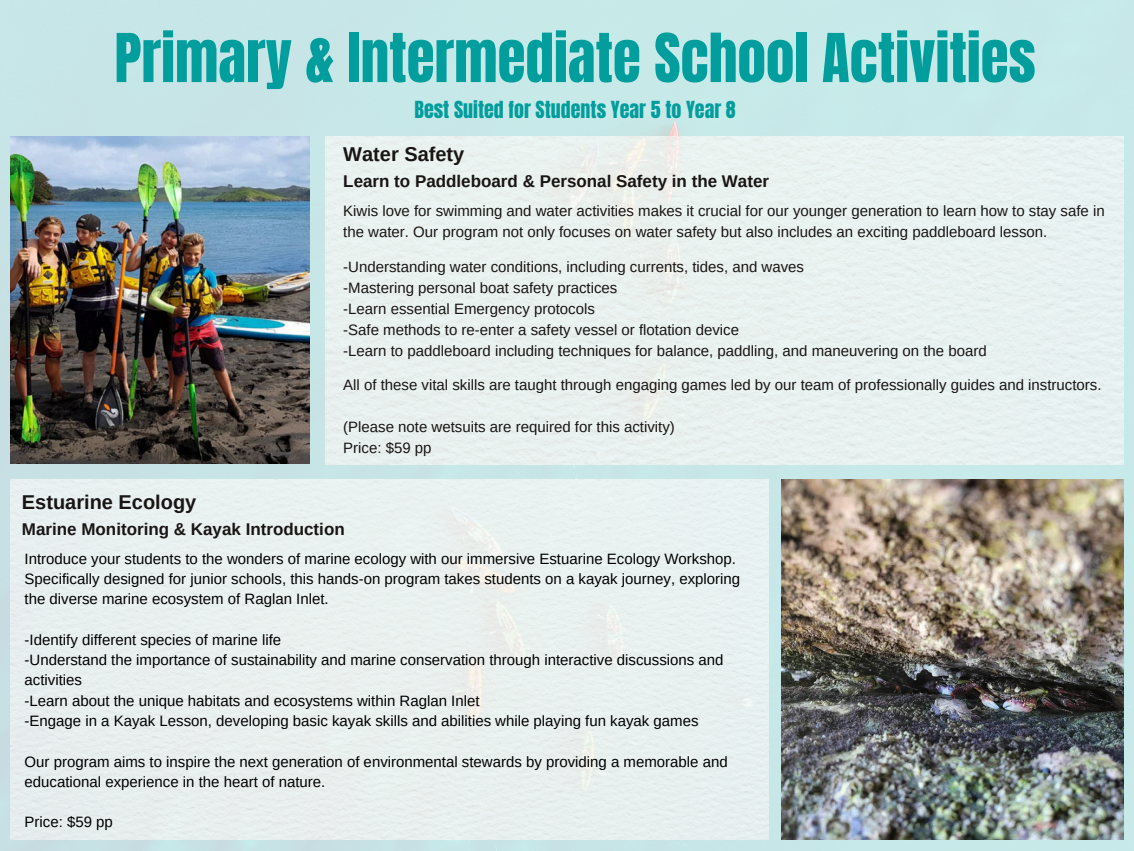
<style>
.page{position:relative;width:1134px;height:851px;background:#fff}
.page>*{position:absolute;margin:0;border:0;box-sizing:border-box;transform-origin:0 0}
.t1{font:57.2px "Anton";color:#029d9d}
.t2{font:20px "Anton";color:#029d9d}
.t3{font:700 20px "Arimo";color:#181514}
.t4{font:700 17px "Arimo";color:#181514}
.t5{font:15px/20.2px "Arimo";color:#000}
.t6{font:15px/21px "Arimo";color:#181514}
</style>
<div class="page">
<div style="left:0;top:0;width:1134px;height:850px;background:#c7e8e8"></div>
<div style="left:11px;top:479px;width:757px;height:360px;background:#e9f0ef"></div>
<img style="left:781px;top:479px;width:342px;height:360px">
<div style="left:326px;top:137px;width:797px;height:327px;background:#e9f1ef"></div>
<img style="left:11px;top:137px;width:299px;height:327px">
<p class="t1" style="left:114px;top:17px;width:923px">Primary &amp; Intermediate School Activities</p>
<p class="t2" style="left:414px;top:95px;width:323px">Best Suited for Students Year 5 to Year 8</p>
<p class="t3" style="left:343px;top:143px;width:123px">Water Safety</p>
<p class="t4" style="left:343px;top:171px;width:427px">Learn to Paddleboard &amp; Personal Safety in the Water</p>
<p class="t6" style="left:343px;top:200px;width:763px">Kiwis love for swimming and water activities makes it crucial for our younger generation to learn how to stay safe in the water. Our program not only focuses on water safety but also includes an exciting paddleboard lesson.</p>
<p class="t6" style="left:343px;top:256px;width:462px">-Understanding water conditions, including currents, tides, and waves</p>
<p class="t6" style="left:343px;top:277px;width:276px">-Mastering personal boat safety practices</p>
<p class="t6" style="left:343px;top:298px;width:253px">-Learn essential Emergency protocols</p>
<p class="t6" style="left:343px;top:319px;width:397px">-Safe methods to re-enter a safety vessel or flotation device</p>
<p class="t6" style="left:343px;top:340px;width:645px">-Learn to paddleboard including techniques for balance, paddling, and maneuvering on the board</p>
<h3 class="t6" style="left:343px;top:374px;width:760px">All of these vital skills are taught through engaging games led by our team of professionally guides and instructors.</h3>
<p class="t6" style="left:343px;top:416px;width:333px">(Please note wetsuits are required for this activity)</p>
<p class="t6" style="left:343px;top:437px;width:90px">Price: $59 pp</p>
<p class="t3" style="left:22px;top:491px;width:176px">Estuarine Ecology</p>
<p class="t4" style="left:22px;top:519px;width:324px">Marine Monitoring &amp; Kayak Introduction</p>
<h1 class="t5" style="left:25px;top:548px;width:717px">Introduce your students to the wonders of marine ecology with our immersive Estuarine Ecology Workshop.<br>Specifically designed for junior schools, this hands-on program takes students on a kayak journey, exploring the diverse marine ecosystem of Raglan Inlet.</h1>
<h2 class="t5" style="left:25px;top:629px;width:258px">-Identify different species of marine life</h2>
<p class="t5" style="left:25px;top:650px;width:701px">-Understand the importance of sustainability and marine conservation through interactive discussions and activities</p>
<p class="t5" style="left:25px;top:690px;width:456px">-Learn about the unique habitats and ecosystems within Raglan Inlet</p>
<h3 class="t5" style="left:25px;top:710px;width:676px">-Engage in a Kayak Lesson, developing basic kayak skills and abilities while playing fun kayak games</h3>
<p class="t5" style="left:25px;top:751px;width:705px">Our program aims to inspire the next generation of environmental stewards by providing a memorable and educational experience in the heart of nature.</p>
<p class="t5" style="left:25px;top:812px;width:90px">Price: $59 pp</p>
</div>
